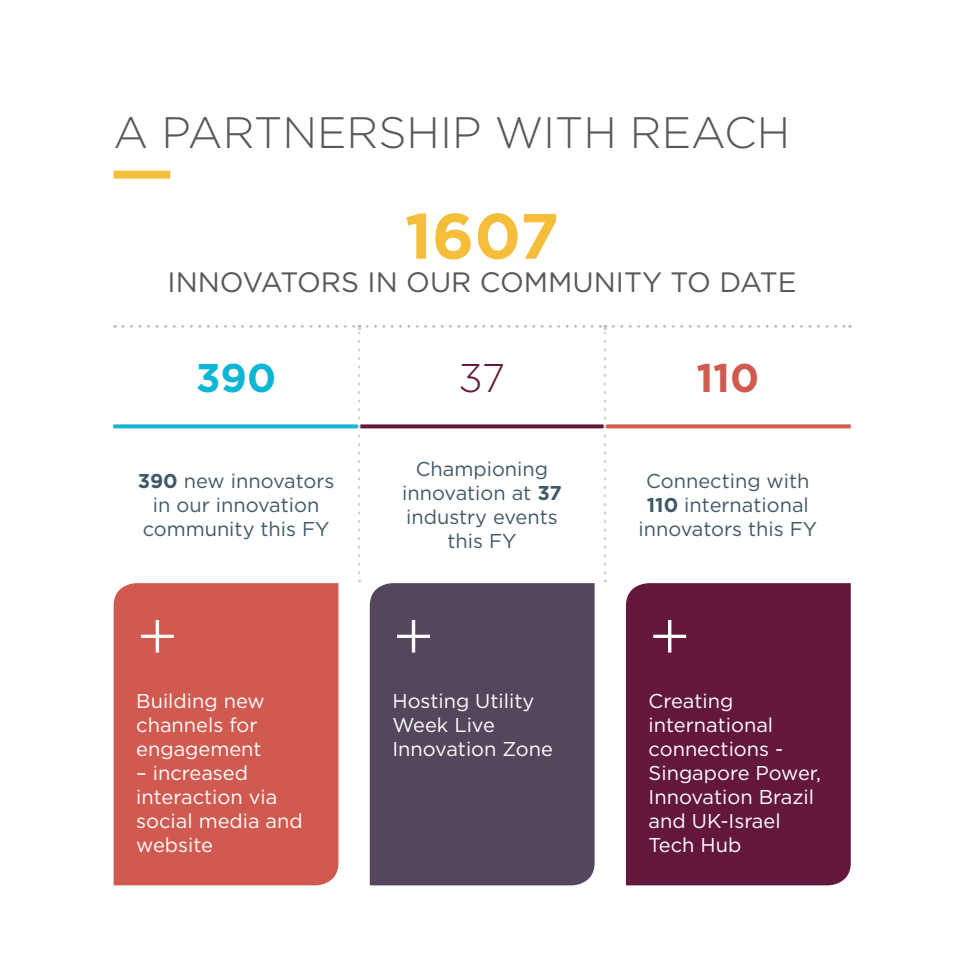
<style>
.page{position:relative;width:964px;height:964px;background:#fff}
.page>*{position:absolute;margin:0;border:0;box-sizing:border-box;transform-origin:0 0}
._2016_body{font:300 68px "Gotham";color:#fff}
._2016_sub_headings{font:700 64px "Gotham";color:#f4be3a}
._2016_headings{font:300 44px "Gotham";color:#57585a}
.Hex_tex{font:700 40px "Gotham";color:#0fb6d3}
.Subs{font:700 40px "Gotham";color:#d05950}
.Subs-2{font:300 40px "Gotham";color:#63183b}
._2016_sub_headings-2{font:28px "Gotham";color:#57585a}
._2016_body-2{font:20px/24px "Gotham";color:#fff}
._2016_body-3{font:20px/24px "Gotham";color:#405968;text-align:center}
.s1{font-weight:700}
</style>
<div class="page">
<div style="left:114px;top:583px;width:224px;height:302px;background:#d05950"></div>
<div style="left:370px;top:583px;width:224px;height:302px;background:#54475d"></div>
<div style="left:626px;top:583px;width:225px;height:302px;background:#63183b"></div>
<div style="left:114px;top:171px;width:56px;height:8px;background:#f4be3a"></div>
<svg style="left:358px;top:425px;width:2px;height:148px"></svg>
<svg style="left:603px;top:425px;width:3px;height:148px"></svg>
<svg style="left:113px;top:424px;width:245px;height:4px"></svg>
<svg style="left:360px;top:424px;width:243px;height:4px"></svg>
<svg style="left:606px;top:424px;width:245px;height:4px"></svg>
<svg style="left:123px;top:325px;width:237px;height:93px"></svg>
<svg style="left:367px;top:325px;width:239px;height:93px"></svg>
<svg style="left:613px;top:325px;width:237px;height:3px"></svg>
<p class="_2016_headings" style="left:114px;top:105px;width:678px">A PARTNERSHIP WITH REACH</p>
<p class="_2016_sub_headings" style="left:405px;top:194px;width:156px">1607</p>
<p class="_2016_sub_headings-2" style="left:167px;top:264px;width:630px">INNOVATORS IN OUR COMMUNITY TO DATE</p>
<p class="Hex_tex" style="left:196px;top:352px;width:82px">390</p>
<p class="Subs-2" style="left:458px;top:353px;width:48px">37</p>
<p class="Subs" style="left:696px;top:352px;width:64px">110</p>
<p class="_2016_body-3" style="left:138px;top:469px;width:198px"><span class="s1">390</span> new innovators in our innovation community this FY</p>
<p class="_2016_body" style="left:136px;top:593px;width:44px">+</p>
<p class="_2016_body-2" style="left:136px;top:689px;width:130px">Building new channels for engagement</p>
<p class="_2016_body-2" style="left:136px;top:761px;width:168px">– increased interaction via social media and website</p>
<p class="_2016_body-3" style="left:402px;top:457px;width:161px">Championing innovation at <span class="s1">37 </span>industry events this FY</p>
<p class="_2016_body" style="left:392px;top:593px;width:44px">+</p>
<p class="_2016_body-2" style="left:392px;top:689px;width:162px">Hosting Utility<br>Week Live<br>Innovation Zone</p>
<p class="_2016_body-3" style="left:638px;top:469px;width:180px">Connecting with<br><span class="s1">110</span> international innovators this FY</p>
<p class="_2016_body" style="left:648px;top:593px;width:44px">+</p>
<p class="_2016_body-2" style="left:648px;top:689px;width:174px">Creating international connections -<br>Singapore Power,<br>Innovation Brazil and UK-Israel<br>Tech Hub</p>
</div>
